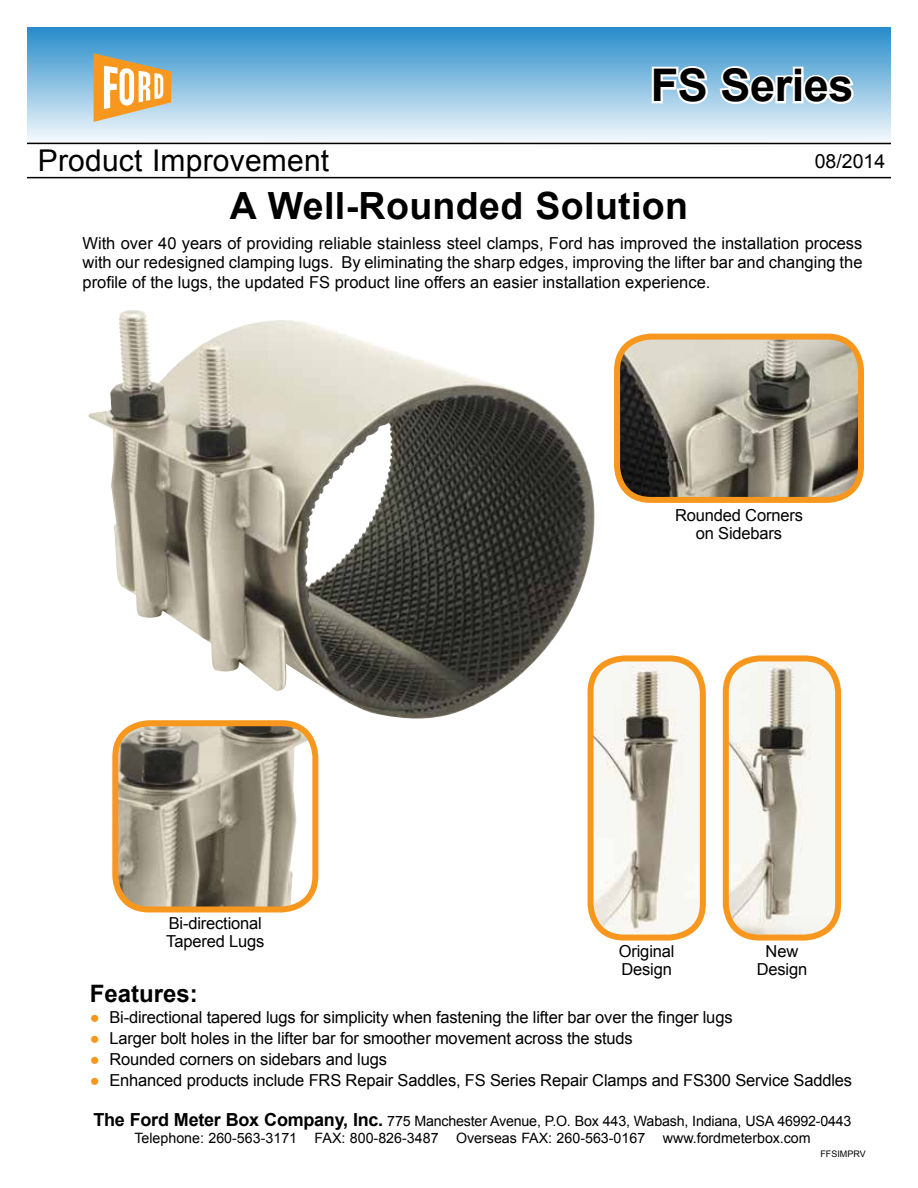
<style>
.page{position:relative;width:918px;height:1188px;background:#fff}
.page>*{position:absolute;margin:0;border:0;box-sizing:border-box;transform-origin:0 0}
.t1{font:700 45px "Arial";letter-spacing:-.01em;color:#000}
.t2{font:700 37.5px "Arial";letter-spacing:.01em;color:#000}
.t3{font:30px "Arial";letter-spacing:.005em;color:#000}
.t4{font:700 24px "Arial";color:#000}
.t5{font:19.5px "Arial";color:#000}
.t6{font:16.5px/18px "Arial";letter-spacing:-.01em;color:#000}
.t7{font:14.25px/17.1px "Arial";letter-spacing:-.005em;color:#000;text-align:center}
.t8{font:9px "Arial";color:#000}
.s1{color:#f8971d}
.s2{font-weight:700;font-size:18px}
</style>
<div class="page">
<img style="left:89px;top:310px;width:506px;height:409px">
<div style="left:27px;top:27px;width:864px;height:119px;background:linear-gradient(to bottom,#268cca,#fcfdfd)"></div>
<hr style="left:27px;top:143px;width:864px;height:1px;background:#000">
<hr style="left:27px;top:177px;width:864px;height:1px;background:#000">
<svg style="left:650px;top:63px;width:61px;height:43px"></svg>
<svg style="left:717px;top:63px;width:140px;height:44px"></svg>
<svg style="left:94px;top:53px;width:77px;height:69px"></svg>
<img style="left:730px;top:662px;width:104px;height:272px">
<div style="left:723px;top:655px;width:118px;height:286px;border:6px solid #f8971d;border-radius:34px"></div>
<img style="left:591px;top:658px;width:108px;height:276px">
<div style="left:588px;top:655px;width:118px;height:286px;border:6px solid #f8971d;border-radius:34px"></div>
<img style="left:119px;top:727px;width:192px;height:182px">
<div style="left:112px;top:720px;width:206px;height:192px;border:6px solid #f8971d;border-radius:34px"></div>
<img style="left:617px;top:337px;width:240px;height:159px">
<div style="left:614px;top:334px;width:250px;height:169px;border:6px solid #f8971d;border-radius:34px"></div>
<h1 class="t1" style="left:651px;top:55px;width:204px">FS Series</h1>
<h3 class="t3" style="left:38px;top:141px;width:293px">Product Improvement</h3>
<p class="t5" style="left:815px;top:148px;width:72px">08/2014</p>
<h2 class="t2" style="left:230px;top:181px;width:460px">A Well-Rounded Solution</h2>
<p class="t6" style="left:82px;top:233px;width:782px;line-height:19.5px;text-align:justify">With over 40 years of providing reliable stainless steel clamps, Ford has improved the installation process with our redesigned clamping lugs. By eliminating the sharp edges, improving the lifter bar and changing the profile of the lugs, the updated FS product line offers an easier installation experience.</p>
<p class="t6" style="left:166px;top:915px;width:100px">Bi-directional<br>Tapered Lugs</p>
<p class="t6" style="left:675px;top:506px;width:129px;text-align:center">Rounded Corners on Sidebars</p>
<p class="t6" style="left:619px;top:943px;width:57px">Original<br>Design</p>
<p class="t6" style="left:757px;top:943px;width:52px;text-align:center">New<br>Design</p>
<h3 class="t4" style="left:90px;top:978px;width:110px">Features:</h3>
<p class="t6" style="left:90px;top:1009px;width:644px"><span class="s1">●</span> Bi-directional tapered lugs for simplicity when fastening the lifter bar over the finger lugs</p>
<p class="t6" style="left:90px;top:1030px;width:545px"><span class="s1">●</span> Larger bolt holes in the lifter bar for smoother movement across the studs</p>
<p class="t6" style="left:90px;top:1051px;width:299px"><span class="s1">●</span> Rounded corners on sidebars and lugs</p>
<p class="t6" style="left:90px;top:1072px;width:764px"><span class="s1">●</span> Enhanced products include FRS Repair Saddles, FS Series Repair Clamps and FS300 Service Saddles</p>
<p class="t7" style="left:93px;top:1113px;width:760px"><span class="s2">The Ford Meter Box Company, Inc.</span> 775 Manchester Avenue, P.O. Box 443, Wabash, Indiana, USA 46992-0443<br>Telephone: 260-563-3171 FAX: 800-826-3487 Overseas FAX: 260-563-0167 www.fordmeterbox.com</p>
<p class="t8" style="left:820px;top:1148px;width:47px">FFSIMPRV</p>
</div>
